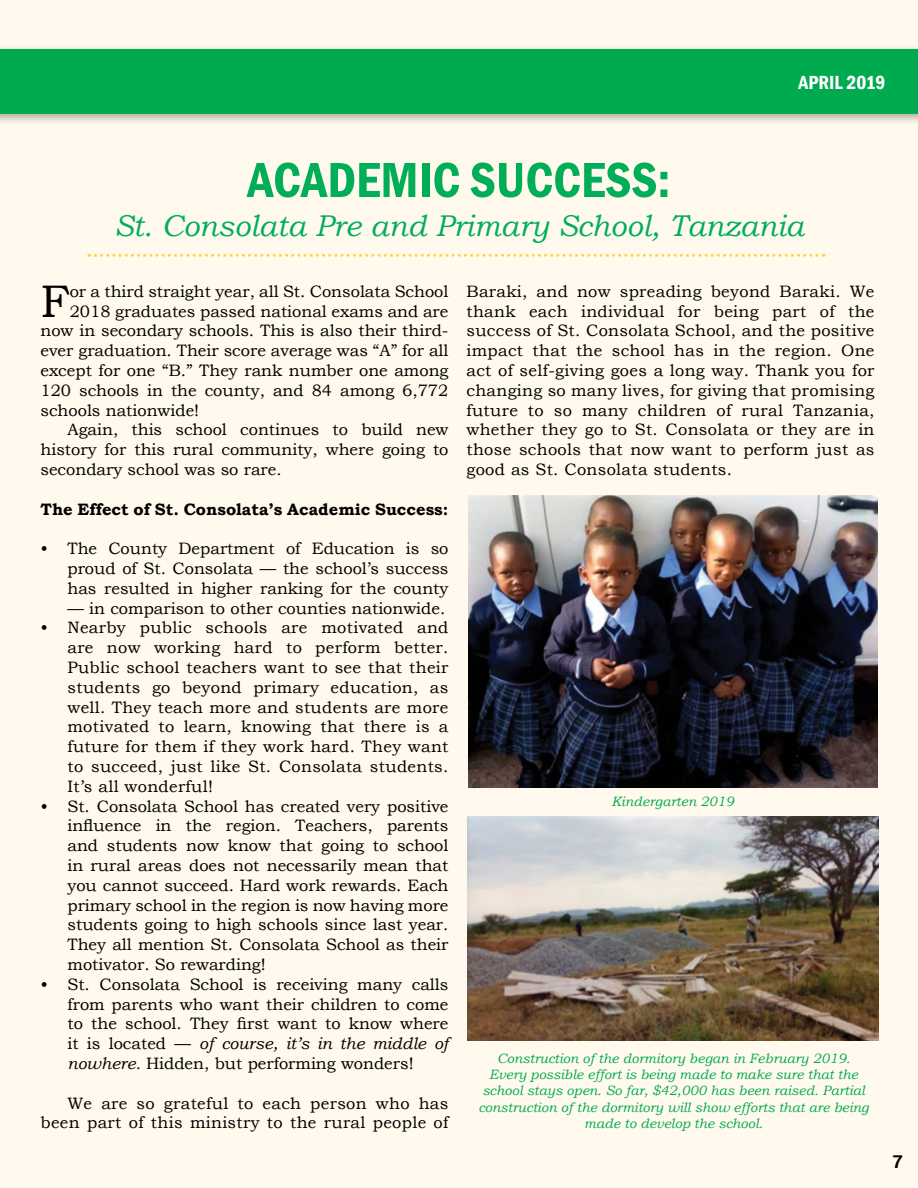
<style>
.page{position:relative;width:918px;height:1188px;background:#fffaed}
.page>*{position:absolute;margin:0;border:0;box-sizing:border-box;transform-origin:0 0}
.t1{font:600 condensed 51px "Franklin Gothic";color:#00ae58}
.t2{font:45.6px "Bookman Old Style";color:#000}
.t3{font:italic 30px "Bookman Old Style";color:#00ae58}
.t4{font:600 condensed 19.5px "Franklin Gothic";color:#fff}
.t5{font:700 18px "Helvetica";color:#000}
.t6{font:16.5px/19.8px "Bookman Old Style";color:#000;text-align:justify}
.t7{font:16.5px/19.8px "Bookman Old Style";letter-spacing:.02em;color:#000;text-align:right}
.t8{font:700 16.5px "Bookman Old Style";color:#000}
.t9{font:italic 13.5px/16.2px "Bookman Old Style";color:#00aa4f;text-align:center}
.s1{font-style:italic}
</style>
<div class="page">
<div style="left:0;top:45px;width:918px;height:81px;background:#000;opacity:.3"></div>
<div style="left:0;top:50px;width:918px;height:64px;background:#00aa4f"></div>
<svg style="left:89px;top:254px;width:728px;height:3px"></svg>
<img style="left:467px;top:817px;width:411px;height:224px">
<img style="left:469px;top:496px;width:409px;height:292px">
<p class="t4" style="left:799px;top:69px;width:88px">APRIL 2019</p>
<h1 class="t1" style="left:247px;top:146px;width:424px">ACADEMIC SUCCESS:</h1>
<h3 class="t3" style="left:114px;top:205px;width:692px">St. Consolata Pre and Primary School, Tanzania</h3>
<h2 class="t2" style="left:40px;top:271px;width:31px">F</h2>
<p class="t6" style="left:70px;top:281px;width:380px">or a third straight year, all St. Consolata School</p>
<p class="t6" style="left:70px;top:301px;width:380px">2018 graduates passed national exams and are</p>
<p class="t6" style="left:40px;top:321px;width:410px">now in secondary schools. This is also their third-</p>
<p class="t6" style="left:40px;top:341px;width:410px">ever graduation. Their score average was “A” for all</p>
<p class="t6" style="left:40px;top:361px;width:409px">except for one “B.” They rank number one among</p>
<p class="t6" style="left:40px;top:380px;width:409px">120 schools in the county, and 84 among 6,772</p>
<p class="t6" style="left:40px;top:400px;width:160px">schools nationwide!</p>
<p class="t6" style="left:67px;top:420px;width:383px">Again, this school continues to build new</p>
<p class="t6" style="left:40px;top:440px;width:410px">history for this rural community, where going to</p>
<p class="t6" style="left:40px;top:460px;width:243px">secondary school was so rare.</p>
<p class="t8" style="left:40px;top:497px;width:409px">The Effect of St. Consolata’s Academic Success:</p>
<p class="t6" style="left:67px;top:539px;width:383px;text-indent:-27px">• The County Department of Education is so proud of St. Consolata — the school’s success has resulted in higher ranking for the county</p>
<p class="t6" style="left:67px;top:598px;width:379px">— in comparison to other counties nationwide.</p>
<p class="t6" style="left:67px;top:618px;width:383px;text-indent:-27px">• Nearby public schools are motivated and are now working hard to perform better.<br>Public school teachers want to see that their students go beyond primary education, as well. They teach more and students are more motivated to learn, knowing that there is a future for them if they work hard. They want to succeed, just like St. Consolata students.<br>It’s all wonderful!</p>
<p class="t6" style="left:67px;top:796px;width:383px;text-indent:-27px">• St. Consolata School has created very positive influence in the region. Teachers, parents and students now know that going to school in rural areas does not necessarily mean that you cannot succeed. Hard work rewards. Each primary school in the region is now having more students going to high schools since last year.<br>They all mention St. Consolata School as their motivator. So rewarding!</p>
<p class="t6" style="left:67px;top:974px;width:383px;text-indent:-27px">• St. Consolata School is receiving many calls from parents who want their children to come to the school. They first want to know where it is located — <span class="s1">of course, it’s in the middle of nowhere.</span> Hidden, but performing wonders!</p>
<p class="t7" style="left:40px;top:1093px;width:410px">We are so grateful to each person who has been part of this ministry to the rural people of</p>
<p class="t6" style="left:466px;top:281px;width:410px">Baraki, and now spreading beyond Baraki. We thank each individual for being part of the success of St. Consolata School, and the positive impact that the school has in the region. One act of self-giving goes a long way. Thank you for changing so many lives, for giving that promising future to so many children of rural Tanzania, whether they go to St. Consolata or they are in those schools that now want to perform just as good as St. Consolata students.</p>
<p class="t9" style="left:612px;top:793px;width:124px">Kindergarten 2019</p>
<p class="t9" style="left:478px;top:1050px;width:392px">Construction of the dormitory began in February 2019.<br>Every possible effort is being made to make sure that the school stays open. So far, $42,000 has been raised. Partial construction of the dormitory will show efforts that are being made to develop the school.</p>
<p class="t5" style="left:893px;top:1147px;width:12px">7</p>
</div>
